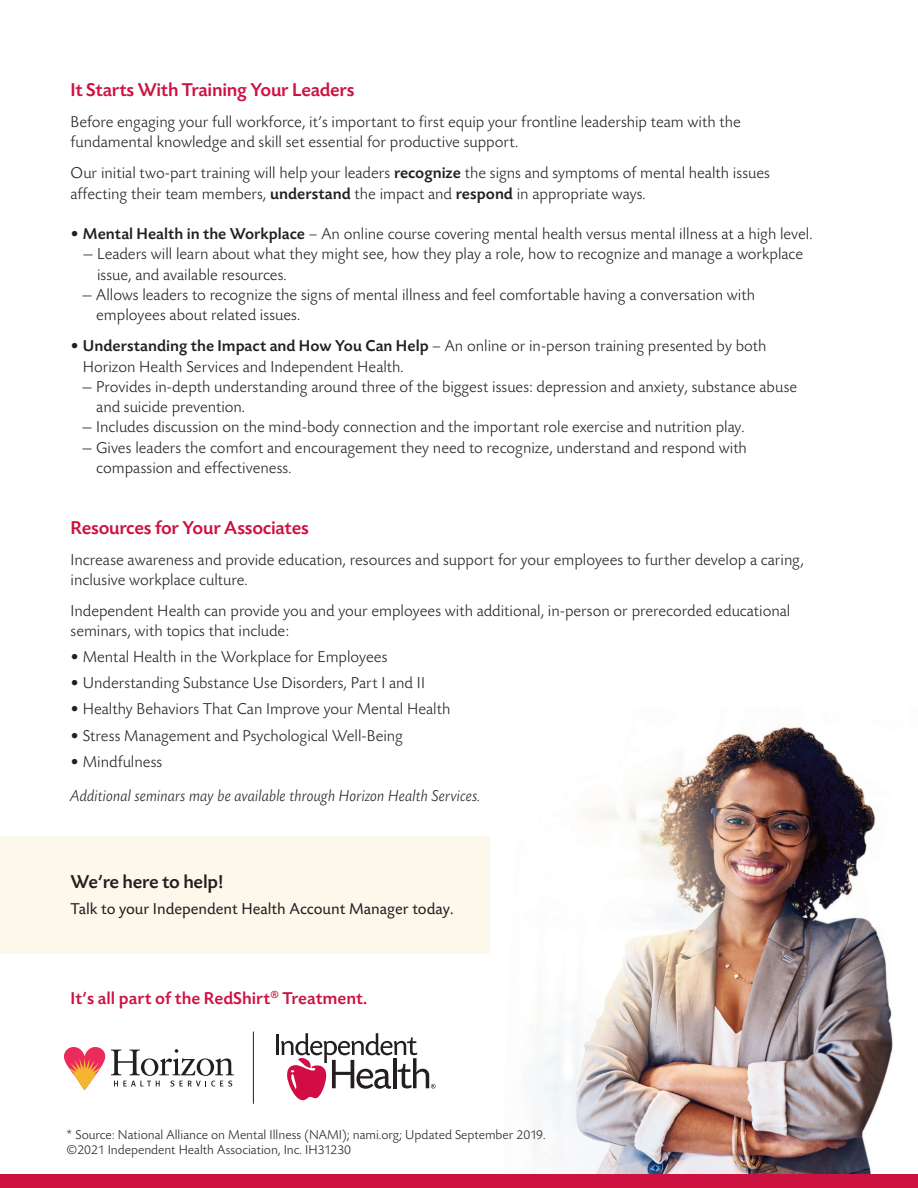
<style>
.page{position:relative;width:918px;height:1188px;background:#fff}
.page>*{position:absolute;margin:0;border:0;box-sizing:border-box;transform-origin:0 0}
.t1{font:500 19.5px "Today BEF";letter-spacing:-.015em;color:#cd1141}
.t2{font:500 19.5px "Today BEF";letter-spacing:-.015em;color:#231f20}
.t3{font:500 18px "Today BEF";color:#cd1141}
.t4{font:300 16.5px/20.2px "Today BEF";color:#231f20}
.t5{font:italic 300 16.5px "Today BEF";color:#231f20}
.t6{font:16.5px "Today BEF";color:#231f20}
.t7{font:300 13.5px "Today BEF";color:#231f20}
.s1{font-weight:500}
</style>
<div class="page">
<img style="left:412px;top:727px;width:506px;height:448px">
<div style="left:0;top:836px;width:489px;height:118px;background:#fcf8ec"></div>
<div style="left:0;top:1175px;width:918px;height:13px;background:#cd1141"></div>
<hr style="left:276px;top:1034px;width:3px;height:21px;background:#231f20">
<svg style="left:281px;top:1033px;width:155px;height:67px"></svg>
<hr style="left:253px;top:1032px;width:1px;height:72px;background:#231f20">
<svg style="left:111px;top:1049px;width:123px;height:38px"></svg>
<svg style="left:64px;top:1047px;width:41px;height:43px"></svg>
<p class="t1" style="left:71px;top:82px;width:285px">It Starts With Training Your Leaders</p>
<p class="t4" style="left:71px;top:114px;width:672px">Before engaging your full workforce, it’s important to first equip your frontline leadership team with the fundamental knowledge and skill set essential for productive support.</p>
<p class="t4" style="left:71px;top:165px;width:701px">Our initial two-part training will help your leaders <span class="s1">recognize</span> the signs and symptoms of mental health issues affecting their team members, <span class="s1">understand</span> the impact and <span class="s1">respond</span> in appropriate ways.</p>
<p class="t4" style="left:71px;top:226px;width:743px">• <span class="s1">Mental Health in the Workplace</span> – An online course covering mental health versus mental illness at a high level.</p>
<p class="t4" style="left:97px;top:246px;width:708px;text-indent:-14px">— Leaders will learn about what they might see, how they play a role, how to recognize and manage a workplace issue, and available resources.</p>
<p class="t4" style="left:96px;top:286px;width:660px;text-indent:-14px">— Allows leaders to recognize the signs of mental illness and feel comfortable having a conversation with employees about related issues.</p>
<p class="t4" style="left:83px;top:338px;width:685px;text-indent:-12px">• <span class="s1">Understanding the Impact and How You Can Help</span> – An online or in-person training presented by both<br>Horizon Health Services and Independent Health.</p>
<p class="t4" style="left:96px;top:378px;width:702px;text-indent:-14px">— Provides in-depth understanding around three of the biggest issues: depression and anxiety, substance abuse and suicide prevention.</p>
<p class="t4" style="left:82px;top:419px;width:664px">— Includes discussion on the mind-body connection and the important role exercise and nutrition play.</p>
<p class="t4" style="left:96px;top:439px;width:652px;text-indent:-14px">— Gives leaders the comfort and encouragement they need to recognize, understand and respond with compassion and effectiveness.</p>
<p class="t1" style="left:71px;top:519px;width:240px">Resources for Your Associates</p>
<p class="t4" style="left:71px;top:551px;width:735px">Increase awareness and provide education, resources and support for your employees to further develop a caring, inclusive workplace culture.</p>
<p class="t4" style="left:71px;top:602px;width:721px">Independent Health can provide you and your employees with additional, in-person or prerecorded educational seminars, with topics that include:</p>
<p class="t4" style="left:71px;top:648px;width:318px">• Mental Health in the Workplace for Employees</p>
<p class="t4" style="left:71px;top:674px;width:356px">• Understanding Substance Use Disorders, Part I and II</p>
<p class="t4" style="left:71px;top:701px;width:381px">• Healthy Behaviors That Can Improve your Mental Health</p>
<p class="t4" style="left:71px;top:727px;width:334px">• Stress Management and Psychological Well-Being</p>
<p class="t4" style="left:71px;top:753px;width:93px">• Mindfulness</p>
<p class="t5" style="left:71px;top:789px;width:412px">Additional seminars may be available through Horizon Health Services.</p>
<p class="t2" style="left:71px;top:873px;width:154px">We’re here to help!</p>
<p class="t6" style="left:71px;top:902px;width:384px">Talk to your Independent Health Account Manager today.</p>
<p class="t3" style="left:71px;top:991px;width:298px">It’s all part of the RedShirt<sup>®</sup> Treatment.</p>
<p class="t7" style="left:67px;top:1129px;width:481px">* Source: National Alliance on Mental Illness (NAMI); nami.org; Updated September 2019.</p>
<p class="t7" style="left:67px;top:1144px;width:286px">©2021 Independent Health Association, Inc. IH31230</p>
</div>
